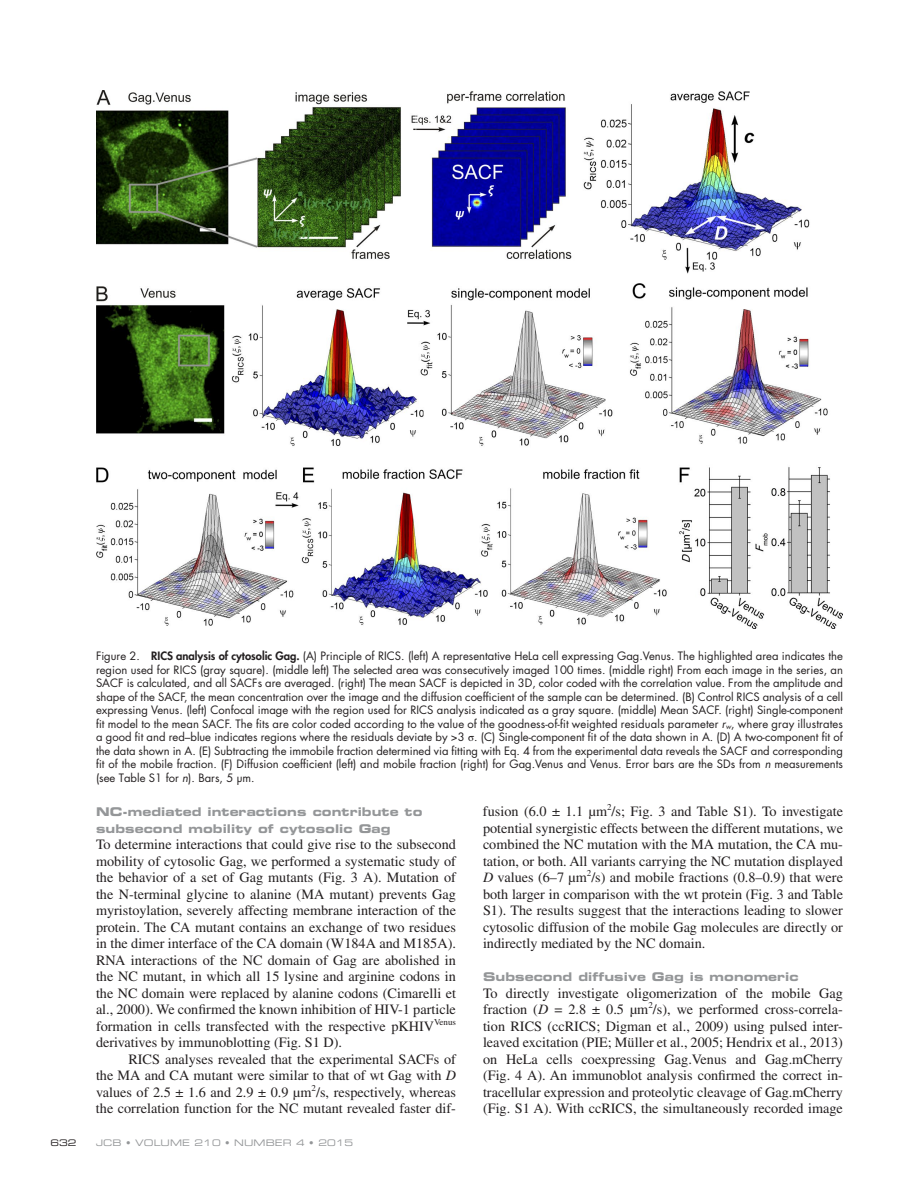
<style>
.page{position:relative;width:918px;height:1188px;background:#fff}
.page>*{position:absolute;margin:0;border:0;box-sizing:border-box;transform-origin:0 0}
.t1{font:14.25px/16.5px "Times LT Std";color:#231f20;text-align:justify}
.t2{font:12px/16.5px "Eurostile LT Std Bold Ex 2";letter-spacing:.005em;color:#949698}
.t3{font:11.25px/13.5px "Futura Std";color:#231f20;text-align:justify}
.t4{font:9px "Eurostile LT Std Ex 2";letter-spacing:.01em;color:#949698}
.t5{font:9px "Eurostile LT Std Ex 2";color:#231f20}
.s1{font-weight:800}
.s2{font-style:italic}
.s3{font-family:"STIX General"}
</style>
<div class="page">
<img style="left:96px;top:90px;width:747px;height:539px">
<p class="t3" style="left:96px;top:649px;width:749px">Figure 2. <span class="s1">RICS analysis of cytosolic Gag.</span> (A) Principle of RICS. (left) A representative HeLa cell expressing Gag.Venus. The highlighted area indicates the region used for RICS (gray square). (middle left) The selected area was consecutively imaged 100 times. (middle right) From each image in the series, an SACF is calculated, and all SACFs are averaged. (right) The mean SACF is depicted in 3D, color coded with the correlation value. From the amplitude and shape of the SACF, the mean concentration over the image and the diffusion coefficient of the sample can be determined. (B) Control RICS analysis of a cell expressing Venus. (left) Confocal image with the region used for RICS analysis indicated as a gray square. (middle) Mean SACF. (right) Single-component fit model to the mean SACF. The fits are color coded according to the value of the goodness-of-fit weighted residuals parameter <span class="s2">r</span><sub>w</sub>, where gray illustrates a good fit and red–blue indicates regions where the residuals deviate by &gt;3 <span class="s3">σ</span>. (C) Single-component fit of the data shown in A. (D) A two-component fit of the data shown in A. (E) Subtracting the immobile fraction determined via fitting with Eq. 4 from the experimental data reveals the SACF and corresponding fit of the mobile fraction. (F) Diffusion coefficient (left) and mobile fraction (right) for Gag.Venus and Venus. Error bars are the SDs from <span class="s2">n</span> measurements (see Table S1 for <span class="s2">n</span>). Bars, 5 µm.</p>
<p class="t2" style="left:96px;top:803px;width:328px">NC-mediated interactions contribute to subsecond mobility of cytosolic Gag</p>
<p class="t1" style="left:96px;top:836px;width:362px">To determine interactions that could give rise to the subsecond mobility of cytosolic Gag, we performed a systematic study of the behavior of a set of Gag mutants (Fig. 3 A). Mutation of the N-terminal glycine to alanine (MA mutant) prevents Gag myristoylation, severely affecting membrane interaction of the protein. The CA mutant contains an exchange of two residues in the dimer interface of the CA domain (W184A and M185A).<br>RNA interactions of the NC domain of Gag are abolished in the NC mutant, in which all 15 lysine and arginine codons in the NC domain were replaced by alanine codons (Cimarelli et al., 2000). We confirmed the known inhibition of HIV-1 particle formation in cells transfected with the respective pKHIV<sup>Venus </sup>derivatives by immunoblotting (Fig. S1 D).</p>
<p class="t1" style="left:96px;top:1050px;width:362px;text-indent:32px">RICS analyses revealed that the experimental SACFs of the MA and CA mutant were similar to that of wt Gag with <span class="s2">D </span>values of 2.5 ± 1.6 and 2.9 ± 0.9 µm<sup>2</sup>/s, respectively, whereas the correlation function for the NC mutant revealed faster dif-</p>
<p class="t5" style="left:50px;top:1136px;width:28px">632</p>
<p class="t4" style="left:96px;top:1136px;width:259px">JCB • VOLUME 210 • NUMBER 4 • 2015</p>
<p class="t1" style="left:483px;top:803px;width:362px">fusion (6.0 ± 1.1 µm<sup>2</sup>/s; Fig. 3 and Table S1). To investigate potential synergistic effects between the different mutations, we combined the NC mutation with the MA mutation, the CA mu&shy;tation, or both. All variants carrying the NC mutation displayed <span class="s2">D</span> values (6–7 µm<sup>2</sup>/s) and mobile fractions (0.8–0.9) that were both larger in comparison with the wt protein (Fig. 3 and Table S1). The results suggest that the interactions leading to slower cytosolic diffusion of the mobile Gag molecules are directly or indirectly mediated by the NC domain.</p>
<p class="t2" style="left:483px;top:968px;width:317px">Subsecond diffusive Gag is monomeric</p>
<p class="t1" style="left:483px;top:984px;width:362px">To directly investigate oligomerization of the mobile Gag fraction (<span class="s2">D</span> = 2.8 ± 0.5 µm<sup>2</sup>/s), we performed cross-correla&shy;tion RICS (ccRICS; Digman et al., 2009) using pulsed inter&shy;leaved excitation (PIE; Müller et al., 2005; Hendrix et al., 2013) on HeLa cells coexpressing Gag.Venus and Gag.mCherry (Fig. 4 A). An immunoblot analysis confirmed the correct in&shy;tracellular expression and proteolytic cleavage of Gag.mCherry (Fig. S1 A). With ccRICS, the simultaneously recorded image</p>
</div>
